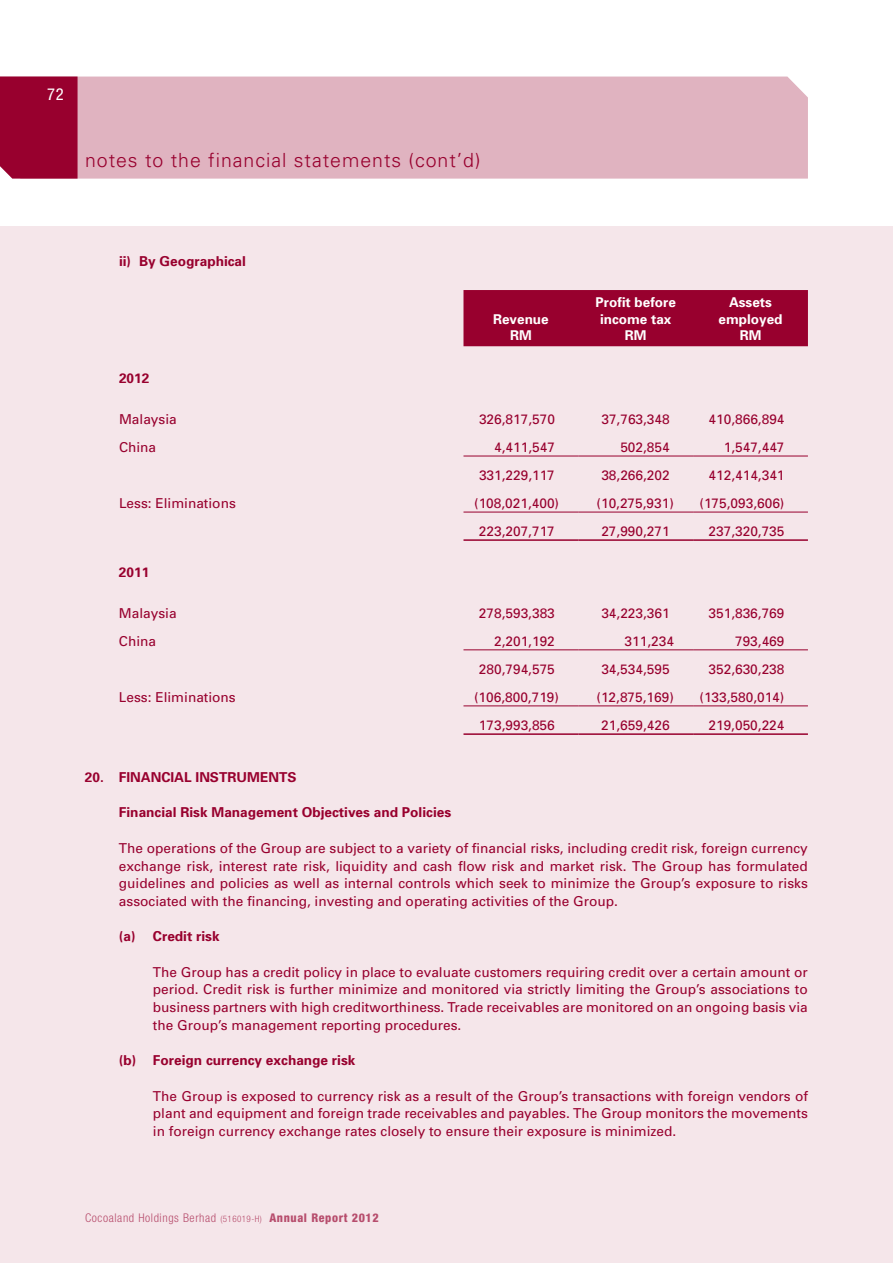
<style>
.page{position:relative;width:893px;height:1263px;background:#f5e6ea}
.page>*{position:absolute;margin:0;border:0;box-sizing:border-box;transform-origin:0 0}
.t1{font:300 19.5px "Univers";letter-spacing:.05em;color:#98002e}
.t2{font:condensed 16.5px "Helvetica Neue";color:#fff}
.t3{font:13.65px/17.7px "Univers";color:#98002e;text-align:justify}
.t4{font:700 13.65px "Univers";color:#98002e}
.t5{font:700 13.5px/16.2px "Univers";color:#fff;text-align:center}
.t6{font:300 condensed 12px "Helvetica Neue";letter-spacing:.05em;color:#b74d6d}
.s1{font-size:9px}
.s2{font-weight:800}
</style>
<div class="page">
<div style="left:0;top:0;width:893px;height:225px;background:#fff"></div>
<div style="left:78px;top:77px;width:730px;height:102px;background:#e0b3c0"></div>
<div style="left:0;top:77px;width:78px;height:102px;background:#98002e"></div>
<div style="left:463px;top:290px;width:345px;height:56px;background:#98002e"></div>
<hr style="left:463px;top:456px;width:115px;height:1px;background:#98002e">
<hr style="left:578px;top:456px;width:115px;height:1px;background:#98002e">
<hr style="left:693px;top:456px;width:115px;height:1px;background:#98002e">
<hr style="left:463px;top:512px;width:115px;height:1px;background:#98002e">
<hr style="left:578px;top:512px;width:115px;height:1px;background:#98002e">
<hr style="left:693px;top:512px;width:115px;height:1px;background:#98002e">
<hr style="left:463px;top:539px;width:115px;height:2px;background:#98002e">
<hr style="left:578px;top:539px;width:115px;height:2px;background:#98002e">
<hr style="left:693px;top:539px;width:115px;height:2px;background:#98002e">
<hr style="left:463px;top:649px;width:115px;height:1px;background:#98002e">
<hr style="left:578px;top:649px;width:115px;height:1px;background:#98002e">
<hr style="left:693px;top:649px;width:115px;height:1px;background:#98002e">
<hr style="left:463px;top:705px;width:115px;height:1px;background:#98002e">
<hr style="left:578px;top:705px;width:115px;height:1px;background:#98002e">
<hr style="left:693px;top:705px;width:115px;height:1px;background:#98002e">
<hr style="left:463px;top:733px;width:115px;height:2px;background:#98002e">
<hr style="left:578px;top:733px;width:115px;height:2px;background:#98002e">
<hr style="left:693px;top:733px;width:115px;height:2px;background:#98002e">
<p class="t2" style="left:47px;top:85px;width:18px">72</p>
<h1 class="t1" style="left:85px;top:148px;width:397px">notes to the financial statements (cont’d)</h1>
<p class="t4" style="left:119px;top:253px;width:128px">ii) By Geographical</p>
<p class="t5" style="left:493px;top:310px;width:57px">Revenue<br>RM</p>
<p class="t5" style="left:596px;top:294px;width:82px">Profit before income tax<br>RM</p>
<p class="t5" style="left:719px;top:294px;width:65px">Assets employed<br>RM</p>
<p class="t4" style="left:119px;top:369px;width:32px">2012</p>
<p class="t3" style="left:119px;top:410px;width:59px">Malaysia</p>
<p class="t3" style="left:479px;top:410px;width:77px">326,817,570</p>
<p class="t3" style="left:601px;top:410px;width:70px">37,763,348</p>
<p class="t3" style="left:709px;top:410px;width:77px">410,866,894</p>
<p class="t3" style="left:119px;top:438px;width:39px">China</p>
<p class="t3" style="left:494px;top:438px;width:62px">4,411,547</p>
<p class="t3" style="left:620px;top:438px;width:51px">502,854</p>
<p class="t3" style="left:724px;top:438px;width:62px">1,547,447</p>
<p class="t3" style="left:479px;top:466px;width:77px">331,229,117</p>
<p class="t3" style="left:601px;top:466px;width:70px">38,266,202</p>
<p class="t3" style="left:709px;top:466px;width:77px">412,414,341</p>
<p class="t3" style="left:119px;top:494px;width:118px">Less: Eliminations</p>
<p class="t3" style="left:474px;top:494px;width:86px">(108,021,400)</p>
<p class="t3" style="left:596px;top:494px;width:79px">(10,275,931)</p>
<p class="t3" style="left:699px;top:494px;width:86px">(175,093,606)</p>
<p class="t3" style="left:479px;top:522px;width:77px">223,207,717</p>
<p class="t3" style="left:601px;top:522px;width:70px">27,990,271</p>
<p class="t3" style="left:709px;top:522px;width:77px">237,320,735</p>
<p class="t4" style="left:119px;top:563px;width:32px">2011</p>
<p class="t3" style="left:119px;top:604px;width:59px">Malaysia</p>
<p class="t3" style="left:479px;top:604px;width:77px">278,593,383</p>
<p class="t3" style="left:601px;top:604px;width:70px">34,223,361</p>
<p class="t3" style="left:709px;top:604px;width:77px">351,836,769</p>
<p class="t3" style="left:119px;top:632px;width:39px">China</p>
<p class="t3" style="left:494px;top:632px;width:62px">2,201,192</p>
<p class="t3" style="left:625px;top:632px;width:51px">311,234</p>
<p class="t3" style="left:735px;top:632px;width:51px">793,469</p>
<p class="t3" style="left:479px;top:660px;width:77px">280,794,575</p>
<p class="t3" style="left:601px;top:660px;width:70px">34,534,595</p>
<p class="t3" style="left:709px;top:660px;width:77px">352,630,238</p>
<p class="t3" style="left:119px;top:688px;width:118px">Less: Eliminations</p>
<p class="t3" style="left:474px;top:688px;width:86px">(106,800,719)</p>
<p class="t3" style="left:596px;top:688px;width:79px">(12,875,169)</p>
<p class="t3" style="left:699px;top:688px;width:86px">(133,580,014)</p>
<p class="t3" style="left:479px;top:716px;width:77px">173,993,856</p>
<p class="t3" style="left:601px;top:716px;width:70px">21,659,426</p>
<p class="t3" style="left:708px;top:716px;width:77px">219,050,224</p>
<p class="t4" style="left:85px;top:768px;width:213px">20. FINANCIAL INSTRUMENTS</p>
<p class="t4" style="left:119px;top:804px;width:334px">Financial Risk Management Objectives and Policies</p>
<p class="t3" style="left:119px;top:839px;width:690px">The operations of the Group are subject to a variety of financial risks, including credit risk, foreign currency exchange risk, interest rate risk, liquidity and cash flow risk and market risk. The Group has formulated guidelines and policies as well as internal controls which seek to minimize the Group’s exposure to risks associated with the financing, investing and operating activities of the Group.</p>
<p class="t4" style="left:119px;top:928px;width:102px">(a) Credit risk</p>
<p class="t3" style="left:153px;top:963px;width:656px">The Group has a credit policy in place to evaluate customers requiring credit over a certain amount or period. Credit risk is further minimize and monitored via strictly limiting the Group’s associations to business partners with high creditworthiness. Trade receivables are monitored on an ongoing basis via the Group’s management reporting procedures.</p>
<p class="t4" style="left:119px;top:1051px;width:238px">(b) Foreign currency exchange risk</p>
<p class="t3" style="left:153px;top:1087px;width:656px">The Group is exposed to currency risk as a result of the Group’s transactions with foreign vendors of plant and equipment and foreign trade receivables and payables. The Group monitors the movements in foreign currency exchange rates closely to ensure their exposure is minimized.</p>
<p class="t6" style="left:85px;top:1211px;width:295px">Cocoaland Holdings Berhad <span class="s1">(516019-H)</span> <span class="s2">Annual Report 2012</span></p>
</div>
